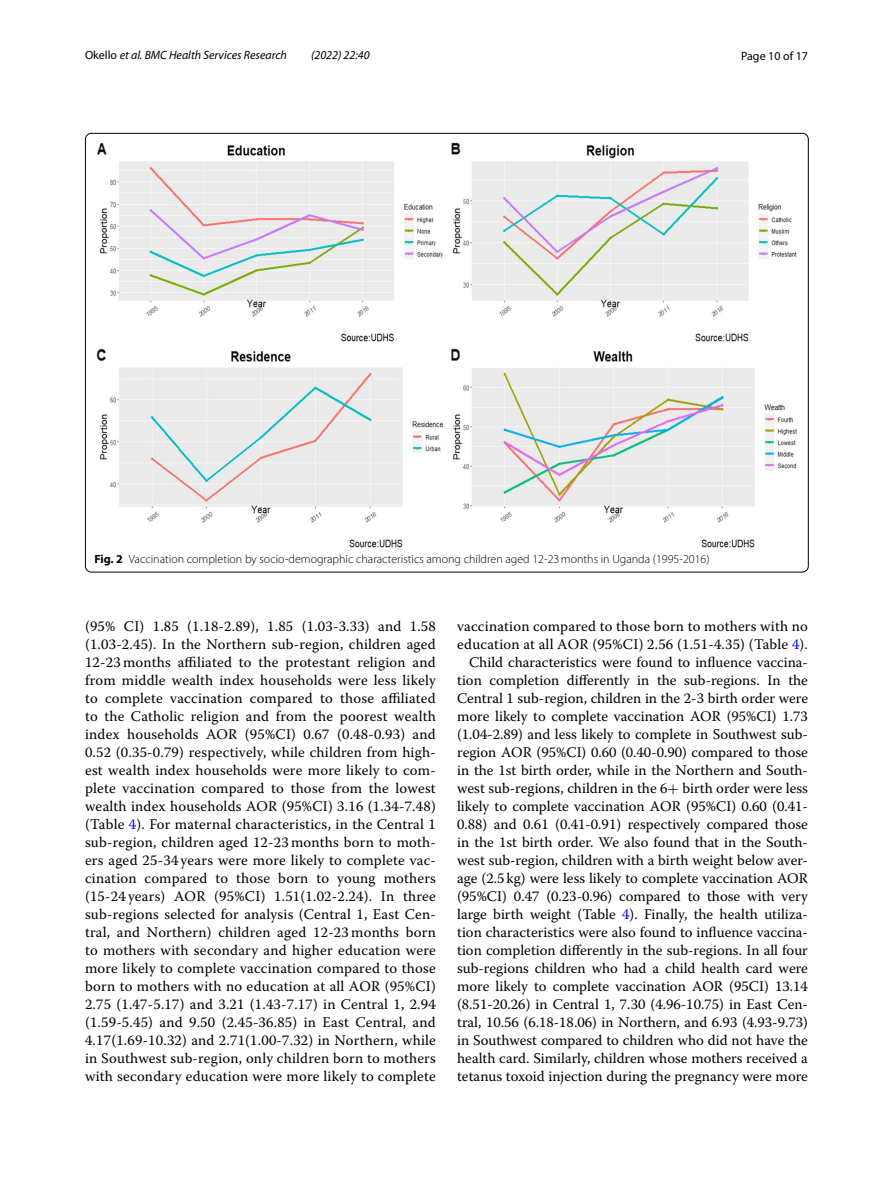
<style>
.page{position:relative;width:893px;height:1187px;background:#fff}
.page>*{position:absolute;margin:0;border:0;box-sizing:border-box;transform-origin:0 0}
.t1{font:14.7px/18px "Warnock Pro";color:#000;text-align:justify}
.t2{font:300 12px "Myriad Pro";color:#000}
.t3{font:italic 12px "Myriad Pro";color:#000}
.t4{font:12px "Myriad Pro";color:#000}
.s1{font-style:normal}
.s2{font-weight:700}
.s3{color:#00f}
.s4{font-family:"MTSY"}
</style>
<div class="page">
<img style="left:97px;top:142px;width:700px;height:405px">
<p class="t3" style="left:85px;top:48px;width:203px"><span class="s1">Okello</span> et al. BMC Health Services Research</p>
<p class="t3" style="left:311px;top:48px;width:60px">(2022) 22:40</p>
<p class="t4" style="left:741px;top:48px;width:68px">Page 10 of 17</p>
<p class="t2" style="left:94px;top:552px;width:617px"><span class="s2">Fig. 2</span> Vaccination completion by socio-demographic characteristics among children aged 12-23months in Uganda (1995-2016)</p>
<p class="t1" style="left:85px;top:616px;width:352px">(95% CI) 1.85 (1.18-2.89), 1.85 (1.03-3.33) and 1.58 (1.03-2.45). In the Northern sub-region, children aged 12-23 months affiliated to the protestant religion and from middle wealth index households were less likely to complete vaccination compared to those affiliated to the Catholic religion and from the poorest wealth index households AOR (95%CI) 0.67 (0.48-0.93) and 0.52 (0.35-0.79) respectively, while children from high&shy;est wealth index households were more likely to com&shy;plete vaccination compared to those from the lowest wealth index households AOR (95%CI) 3.16 (1.34-7.48) (Table <span class="s3">4</span>). For maternal characteristics, in the Central 1 sub-region, children aged 12-23 months born to moth&shy;ers aged 25-34 years were more likely to complete vac&shy;cination compared to those born to young mothers (15-24 years) AOR (95%CI) 1.51(1.02-2.24). In three sub-regions selected for analysis (Central 1, East Cen&shy;tral, and Northern) children aged 12-23 months born to mothers with secondary and higher education were more likely to complete vaccination compared to those born to mothers with no education at all AOR (95%CI)<br>2.75 (1.47-5.17) and 3.21 (1.43-7.17) in Central 1, 2.94 (1.59-5.45) and 9.50 (2.45-36.85) in East Central, and 4.17(1.69-10.32) and 2.71(1.00-7.32) in Northern, while in Southwest sub-region, only children born to mothers with secondary education were more likely to complete</p>
<p class="t1" style="left:457px;top:616px;width:352px;text-align:right">vaccination compared to those born to mothers with no education at all AOR (95%CI) 2.56 (1.51-4.35) (Table <span class="s3">4</span>).<br>Child characteristics were found to influence vaccina&shy;tion completion differently in the sub-regions. In the Central 1 sub-region, children in the 2-3 birth order were more likely to complete vaccination AOR (95%CI) 1.73 (1.04-2.89) and less likely to complete in Southwest sub&shy;region AOR (95%CI) 0.60 (0.40-0.90) compared to those in the 1st birth order, while in the Northern and South&shy;west sub-regions, children in the 6<span class="s4">+</span> birth order were less likely to complete vaccination AOR (95%CI) 0.60 (0.41- 0.88) and 0.61 (0.41-0.91) respectively compared those in the 1st birth order. We also found that in the South&shy;west sub-region, children with a birth weight below aver&shy;age (2.5kg) were less likely to complete vaccination AOR (95%CI) 0.47 (0.23-0.96) compared to those with very large birth weight (Table <span class="s3">4</span>). Finally, the health utiliza&shy;tion characteristics were also found to influence vaccina&shy;tion completion differently in the sub-regions. In all four sub-regions children who had a child health card were more likely to complete vaccination AOR (95CI) 13.14 (8.51-20.26) in Central 1, 7.30 (4.96-10.75) in East Cen&shy;tral, 10.56 (6.18-18.06) in Northern, and 6.93 (4.93-9.73) in Southwest compared to children who did not have the health card. Similarly, children whose mothers received a tetanus toxoid injection during the pregnancy were more</p>
</div>
